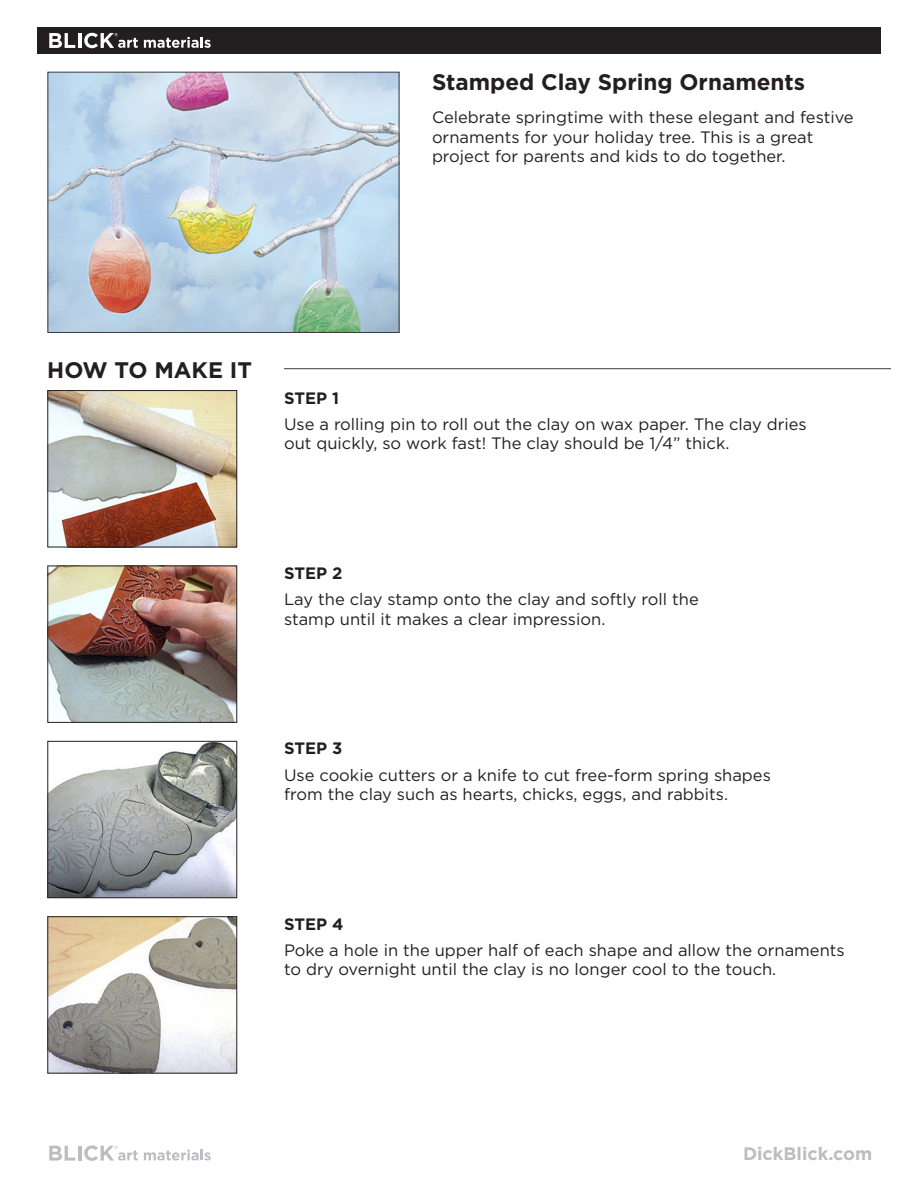
<style>
.page{position:relative;width:918px;height:1188px;background:#fff}
.page>*{position:absolute;margin:0;border:0;box-sizing:border-box;transform-origin:0 0}
.t1{font:700 22.5px "Gotham";color:#231f20}
.t2{font:700 18px "Gotham";color:#bcbdc0}
.Step_Instructions{font:16.5px/19.5px "Gotham";color:#231f20}
.Step_Instructions-2{font:700 16.5px "Gotham";color:#231f20}
</style>
<div class="page">
<svg style="left:49px;top:1146px;width:26px;height:15px"></svg>
<hr style="left:78px;top:1146px;width:3px;height:15px;background:#bcbdc0">
<svg style="left:144px;top:1150px;width:67px;height:11px"></svg>
<svg style="left:84px;top:1145px;width:54px;height:16px"></svg>
<div style="left:37px;top:27px;width:844px;height:27px;background:#231f20"></div>
<svg style="left:49px;top:33px;width:26px;height:15px"></svg>
<hr style="left:78px;top:33px;width:3px;height:15px;background:#fff">
<svg style="left:144px;top:37px;width:67px;height:11px"></svg>
<svg style="left:84px;top:33px;width:54px;height:15px"></svg>
<img style="left:50px;top:74px;width:347px;height:257px">
<div style="left:48px;top:72px;width:351px;height:261px;border:1px solid #3e3e3f"></div>
<hr style="left:284px;top:368px;width:607px;height:1px;background:#3e3e3f">
<img style="left:50px;top:392px;width:185px;height:153px">
<div style="left:48px;top:390px;width:189px;height:157px;border:1px solid #231f20"></div>
<img style="left:50px;top:743px;width:185px;height:153px">
<div style="left:48px;top:741px;width:189px;height:157px;border:1px solid #231f20"></div>
<img style="left:50px;top:568px;width:185px;height:153px">
<div style="left:48px;top:566px;width:189px;height:157px;border:1px solid #231f20"></div>
<img style="left:50px;top:919px;width:185px;height:152px">
<div style="left:48px;top:917px;width:189px;height:156px;border:1px solid #231f20"></div>
<p class="t1" style="left:432px;top:67px;width:375px">Stamped Clay Spring Ornaments</p>
<p class="Step_Instructions" style="left:432px;top:107px;width:423px">Celebrate springtime with these elegant and festive ornaments for your holiday tree. This is a great project for parents and kids to do together.</p>
<p class="t1" style="left:47px;top:355px;width:206px">HOW TO MAKE IT</p>
<p class="Step_Instructions-2" style="left:284px;top:387px;width:56px">STEP 1</p>
<p class="Step_Instructions" style="left:284px;top:414px;width:524px">Use a rolling pin to roll out the clay on wax paper. The clay dries out quickly, so work fast! The clay should be 1/4” thick.</p>
<p class="Step_Instructions-2" style="left:284px;top:562px;width:60px">STEP 2</p>
<p class="Step_Instructions" style="left:284px;top:589px;width:416px">Lay the clay stamp onto the clay and softly roll the stamp until it makes a clear impression.</p>
<p class="Step_Instructions-2" style="left:284px;top:738px;width:60px">STEP 3</p>
<p class="Step_Instructions" style="left:284px;top:765px;width:488px">Use cookie cutters or a knife to cut free-form spring shapes from the clay such as hearts, chicks, eggs, and rabbits.</p>
<p class="Step_Instructions-2" style="left:284px;top:913px;width:61px">STEP 4</p>
<p class="Step_Instructions" style="left:284px;top:940px;width:562px">Poke a hole in the upper half of each shape and allow the ornaments to dry overnight until the clay is no longer cool to the touch.</p>
<p class="t2" style="left:743px;top:1142px;width:131px">DickBlick.com</p>
</div>
